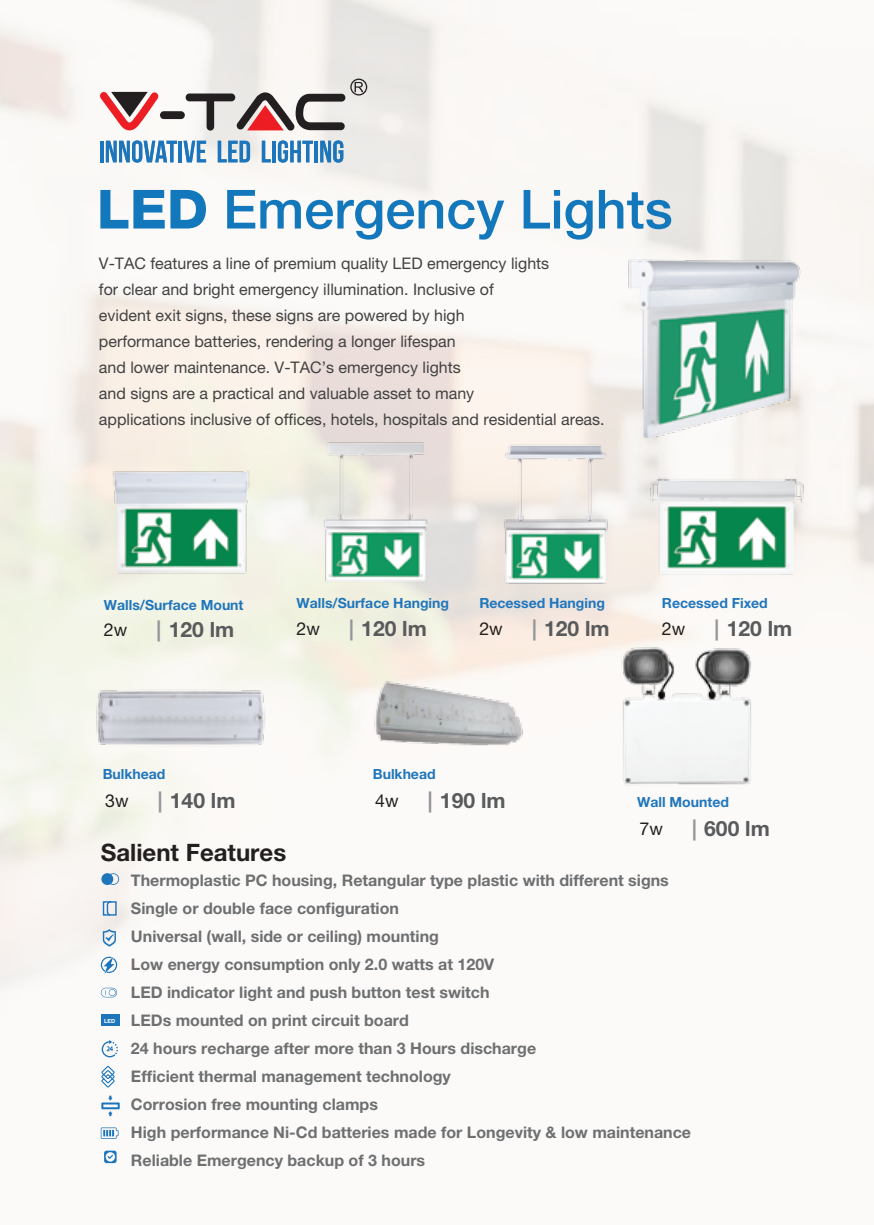
<style>
.page{position:relative;width:874px;height:1225px;background:#fff}
.page>*{position:absolute;margin:0;border:0;box-sizing:border-box;transform-origin:0 0}
.t1{font:500 54px "Helvetica Neue LT Pro";color:#1377bc}
.t2{font:700 24px "Helvetica Neue LT Pro";color:#231f20}
.t3{font:700 21px "Helvetica Neue LT Pro";color:#595a5c}
.t4{font:17.8px "Helvetica Neue LT Pro";color:#231f20}
.t5{font:700 16px/28px "Helvetica Neue LT Pro";color:#6d6f71}
.t6{font:16px/26px "Helvetica Neue LT Pro";color:#414142}
.t7{font:700 14px "Helvetica Neue LT Pro";color:#2076bc}
.t8{font:700 5.6px "Helvetica Neue LT Pro";color:#fff}
.s1{font-weight:800}
.s2{color:#939598}
</style>
<div class="page">
<div style="left:0;top:0;width:873px;height:1225px;background:#fcfaf8"></div>
<img style="left:0;top:0;width:873px;height:1017px">
<hr style="left:100px;top:141px;width:3px;height:21px;background:#1d75bc">
<svg style="left:106px;top:140px;width:71px;height:23px"></svg>
<hr style="left:178px;top:141px;width:4px;height:21px;background:#1d75bc">
<svg style="left:183px;top:141px;width:23px;height:21px"></svg>
<svg style="left:218px;top:141px;width:32px;height:21px"></svg>
<svg style="left:262px;top:141px;width:9px;height:21px"></svg>
<hr style="left:272px;top:141px;width:3px;height:21px;background:#1d75bc">
<svg style="left:278px;top:140px;width:35px;height:23px"></svg>
<hr style="left:314px;top:141px;width:3px;height:21px;background:#1d75bc">
<svg style="left:320px;top:140px;width:23px;height:23px"></svg>
<div style="left:160px;top:111px;width:25px;height:8px;background:#231f20;border-radius:4px"></div>
<div style="left:185px;top:93px;width:50px;height:8px;background:#231f20;border-radius:4px"></div>
<div style="left:206px;top:94px;width:8px;height:37px;background:#231f20;border-radius:4px"></div>
<svg style="left:99px;top:91px;width:60px;height:39px"></svg>
<svg style="left:236px;top:79px;width:131px;height:52px"></svg>
<svg style="left:101px;top:873px;width:18px;height:12px"></svg>
<svg style="left:101px;top:956px;width:16px;height:17px"></svg>
<svg style="left:106px;top:900px;width:7px;height:16px"></svg>
<div style="left:103px;top:901px;width:14px;height:14px;border:1px solid #1d75bc"></div>
<svg style="left:103px;top:929px;width:13px;height:17px"></svg>
<img style="left:617px;top:253px;width:189px;height:185px">
<svg style="left:101px;top:987px;width:16px;height:10px"></svg>
<svg style="left:101px;top:1127px;width:17px;height:11px"></svg>
<div style="left:101px;top:1014px;width:18px;height:11px;background:#1d75bc"></div>
<img style="left:104px;top:467px;width:157px;height:114px">
<img style="left:314px;top:438px;width:122px;height:151px">
<img style="left:494px;top:441px;width:123px;height:150px">
<img style="left:645px;top:470px;width:162px;height:108px">
<img style="left:91px;top:685px;width:183px;height:67px">
<img style="left:366px;top:674px;width:173px;height:89px">
<img style="left:613px;top:643px;width:147px;height:150px">
<svg style="left:101px;top:1066px;width:14px;height:21px"></svg>
<svg style="left:101px;top:1095px;width:19px;height:21px"></svg>
<svg style="left:102px;top:1040px;width:16px;height:17px"></svg>
<svg style="left:104px;top:1150px;width:12px;height:13px"></svg>
<h1 class="t1" style="left:97px;top:177px;width:577px"><span class="s1">LED</span> Emergency Lights</h1>
<p class="t6" style="left:99px;top:250px;width:507px">V-TAC features a line of premium quality LED emergency lights<br>for clear and bright emergency illumination. Inclusive of<br>evident exit signs, these signs are powered by high<br>performance batteries, rendering a longer lifespan<br>and lower maintenance. V-TAC’s emergency lights<br>and signs are a practical and valuable asset to many<br>applications inclusive of offices, hotels, hospitals and residential areas.</p>
<p class="t7" style="left:104px;top:596px;width:141px">Walls/Surface Mount</p>
<p class="t4" style="left:104px;top:618px;width:25px">2w</p>
<h3 class="t3" style="left:156px;top:616px;width:79px"><span class="s2">|</span> 120 lm</h3>
<p class="t7" style="left:296px;top:594px;width:154px">Walls/Surface Hanging</p>
<p class="t4" style="left:296px;top:618px;width:25px">2w</p>
<h3 class="t3" style="left:349px;top:616px;width:79px"><span class="s2">|</span> 120 lm</h3>
<p class="t7" style="left:479px;top:594px;width:127px">Recessed Hanging</p>
<p class="t4" style="left:479px;top:618px;width:25px">2w</p>
<h3 class="t3" style="left:531px;top:616px;width:79px"><span class="s2">|</span> 120 lm</h3>
<p class="t7" style="left:661px;top:594px;width:107px">Recessed Fixed</p>
<p class="t4" style="left:661px;top:618px;width:25px">2w</p>
<h3 class="t3" style="left:714px;top:616px;width:79px"><span class="s2">|</span> 120 lm</h3>
<p class="t7" style="left:103px;top:765px;width:64px">Bulkhead</p>
<p class="t4" style="left:105px;top:789px;width:25px">3w</p>
<h3 class="t3" style="left:158px;top:787px;width:79px"><span class="s2">|</span> 140 lm</h3>
<h2 class="t2" style="left:101px;top:838px;width:187px">Salient Features</h2>
<p class="t7" style="left:372px;top:765px;width:64px">Bulkhead</p>
<p class="t4" style="left:375px;top:789px;width:25px">4w</p>
<h3 class="t3" style="left:427px;top:787px;width:79px"><span class="s2">|</span> 190 lm</h3>
<p class="t7" style="left:636px;top:793px;width:93px">Wall Mounted</p>
<p class="t4" style="left:639px;top:817px;width:25px">7w</p>
<h3 class="t3" style="left:691px;top:815px;width:79px"><span class="s2">|</span> 600 lm</h3>
<p class="t8" style="left:104px;top:1017px;width:13px">LED</p>
<p class="t5" style="left:131px;top:866px;width:561px">Thermoplastic PC housing, Retangular type plastic with different signs Single or double face configuration<br>Universal (wall, side or ceiling) mounting<br>Low energy consumption only 2.0 watts at 120V<br>LED indicator light and push button test switch<br>LEDs mounted on print circuit board<br>24 hours recharge after more than 3 Hours discharge<br>Efficient thermal management technology<br>Corrosion free mounting clamps<br>High performance Ni-Cd batteries made for Longevity &amp; low maintenance Reliable Emergency backup of 3 hours</p>
</div>
